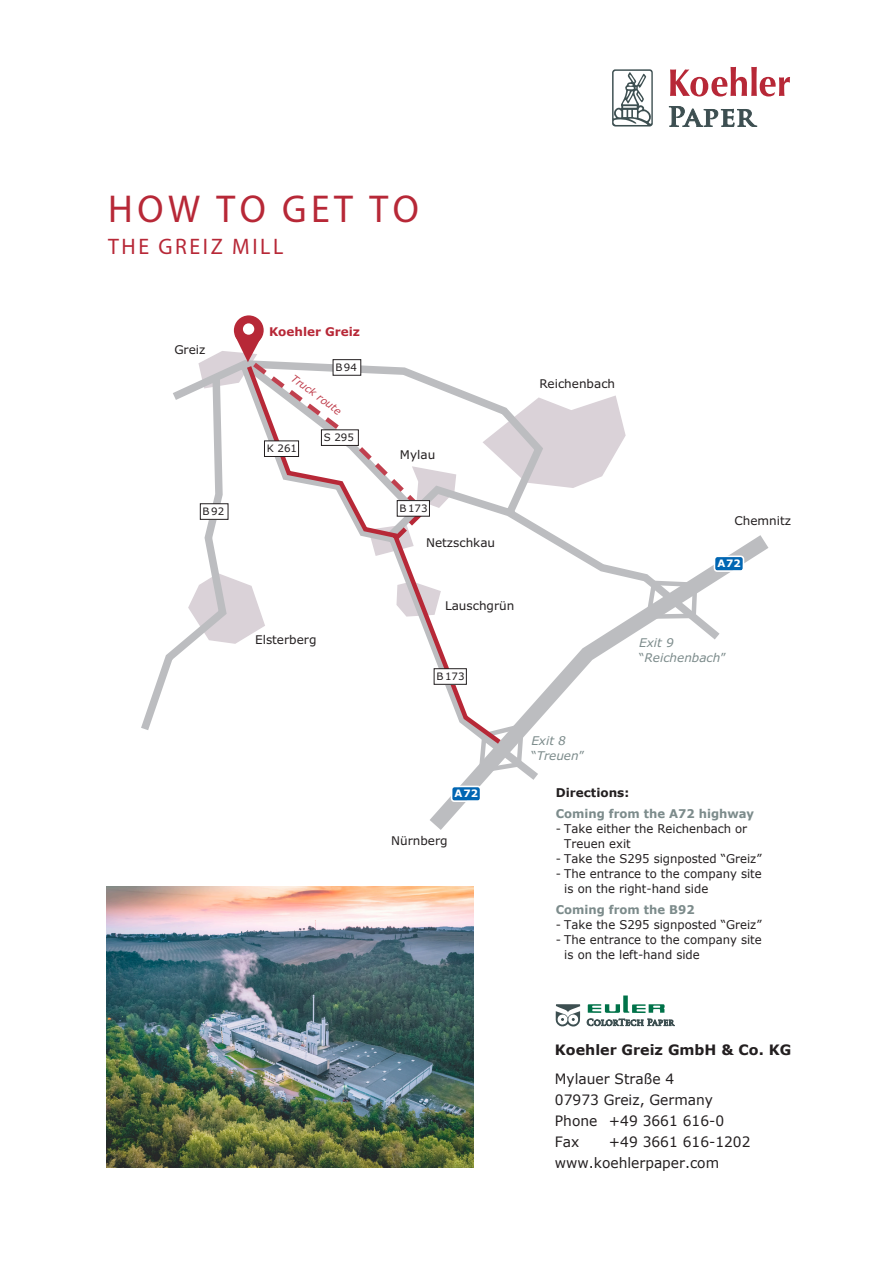
<style>
.page{position:relative;width:893px;height:1263px;background:#fff}
.page>*{position:absolute;margin:0;border:0;box-sizing:border-box;transform-origin:0 0}
.t1{font:39px "Myriad Pro";letter-spacing:.12em;color:#b72837}
.t2{font:22.5px "Myriad Pro";letter-spacing:.12em;color:#b72837}
.t3{font:14.25px/21px "Verdana";color:#231f20}
.t4{font:700 14.25px "Verdana";color:#231f20}
.t5{font:12px/15px "Verdana";color:#231f20}
.t6{font:700 12px "Verdana";color:#7c8b8b}
.t7{font:italic 12px/15px "Verdana";color:#7c8b8b}
.t8{font:700 12px "Verdana";color:#b72837}
.t9{font:700 12px "Verdana";color:#231f20}
.t10{font:10.2px "Verdana";letter-spacing:.075em;color:#231f20}
.t11{font:italic 10.2px "Verdana";color:#c0404e}
.t12{font:700 10.2px "Verdana";color:#fff}
.s1{font-style:normal}
</style>
<div class="page">
<svg style="left:430px;top:535px;width:339px;height:295px"></svg>
<svg style="left:141px;top:381px;width:587px;height:406px"></svg>
<svg style="left:643px;top:578px;width:57px;height:43px"></svg>
<svg style="left:714px;top:555px;width:30px;height:17px"></svg>
<svg style="left:451px;top:786px;width:30px;height:16px"></svg>
<svg style="left:243px;top:381px;width:263px;height:367px"></svg>
<div style="left:434px;top:669px;width:32px;height:15px;background:#fff"></div>
<div style="left:434px;top:668px;width:33px;height:17px;border:1px solid #231f20"></div>
<div style="left:234px;top:315px;width:30px;height:30px;background:#b72837;border-radius:50%"></div>
<div style="left:243px;top:323px;width:11px;height:12px;background:#fff;border-radius:50%"></div>
<svg style="left:198px;top:335px;width:258px;height:221px"></svg>
<div style="left:397px;top:501px;width:32px;height:15px;background:#fff"></div>
<div style="left:397px;top:500px;width:33px;height:17px;border:1px solid #231f20"></div>
<div style="left:333px;top:360px;width:28px;height:15px;background:#fff"></div>
<div style="left:333px;top:359px;width:28px;height:17px;border:1px solid #231f20"></div>
<div style="left:200px;top:504px;width:28px;height:15px;background:#fff"></div>
<div style="left:200px;top:503px;width:28px;height:17px;border:1px solid #231f20"></div>
<img style="left:106px;top:886px;width:368px;height:282px">
<svg style="left:556px;top:1004px;width:24px;height:22px"></svg>
<svg style="left:587px;top:1019px;width:88px;height:7px"></svg>
<svg style="left:588px;top:995px;width:77px;height:18px"></svg>
<svg style="left:612px;top:69px;width:41px;height:58px"></svg>
<svg style="left:670px;top:67px;width:120px;height:30px"></svg>
<svg style="left:669px;top:106px;width:88px;height:21px"></svg>
<h1 class="t1" style="left:108px;top:185px;width:312px">HOW TO GET TO</h1>
<h2 class="t2" style="left:108px;top:232px;width:177px">THE GREIZ MI LL</h2>
<p class="t5" style="left:174px;top:342px;width:33px">Greiz</p>
<p class="t10" style="left:203px;top:504px;width:23px">B92</p>
<p class="t8" style="left:269px;top:323px;width:93px">Koehler Greiz</p>
<p class="t10" style="left:335px;top:360px;width:23px">B94</p>
<p class="t11" style="left:296px;top:371px;width:60px;rotate:36deg">Truck route</p>
<p class="t10" style="left:267px;top:441px;width:32px">K 261</p>
<p class="t10" style="left:324px;top:430px;width:32px">S 295</p>
<p class="t5" style="left:255px;top:632px;width:63px">Elsterberg</p>
<p class="t5" style="left:540px;top:376px;width:77px">Reichenbach</p>
<p class="t5" style="left:400px;top:447px;width:37px">Mylau</p>
<p class="t10" style="left:399px;top:501px;width:30px">B173</p>
<p class="t5" style="left:426px;top:535px;width:71px">Netzschkau</p>
<p class="t5" style="left:445px;top:598px;width:71px">Lauschgrün</p>
<p class="t10" style="left:436px;top:669px;width:30px">B173</p>
<p class="t5" style="left:734px;top:513px;width:58px">Chemnitz</p>
<p class="t12" style="left:717px;top:556px;width:25px">A72</p>
<p class="t7" style="left:639px;top:635px;width:88px">Exit 9 <span class="s1">“</span>Reichenbach<span class="s1">”</span></p>
<p class="t12" style="left:454px;top:786px;width:25px">A72</p>
<p class="t5" style="left:391px;top:833px;width:58px">Nürnberg</p>
<p class="t7" style="left:531px;top:733px;width:54px">Exit 8 <span class="s1">“</span>Treuen<span class="s1">”</span></p>
<p class="t9" style="left:556px;top:784px;width:75px">Directions:</p>
<p class="t6" style="left:556px;top:805px;width:200px">Coming from the A72 highway</p>
<p class="t5" style="left:564px;top:821px;width:184px;text-indent:-9px">- Take either the Reichenbach or<br>Treuen exit</p>
<p class="t5" style="left:556px;top:851px;width:207px">- Take the S295 signposted “Greiz”</p>
<p class="t5" style="left:564px;top:866px;width:199px;text-indent:-9px">- The entrance to the company site is on the right-hand side</p>
<p class="t6" style="left:556px;top:901px;width:140px">Coming from the B92</p>
<p class="t5" style="left:556px;top:917px;width:207px">- Take the S295 signposted “Greiz”</p>
<p class="t5" style="left:564px;top:932px;width:199px;text-indent:-9px">- The entrance to the company site is on the left-hand side</p>
<p class="t4" style="left:555px;top:1040px;width:238px">Koehler Greiz GmbH &amp; Co. KG</p>
<p class="t3" style="left:555px;top:1068px;width:171px">Mylauer Straße 4<br>07973 Greiz, Germany<br>Phone +49 3661 616-0<br>Fax</p>
<p class="t3" style="left:555px;top:1131px;width:197px;text-indent:54px">+49 3661 616-1202 www.koehlerpaper.com</p>
</div>
